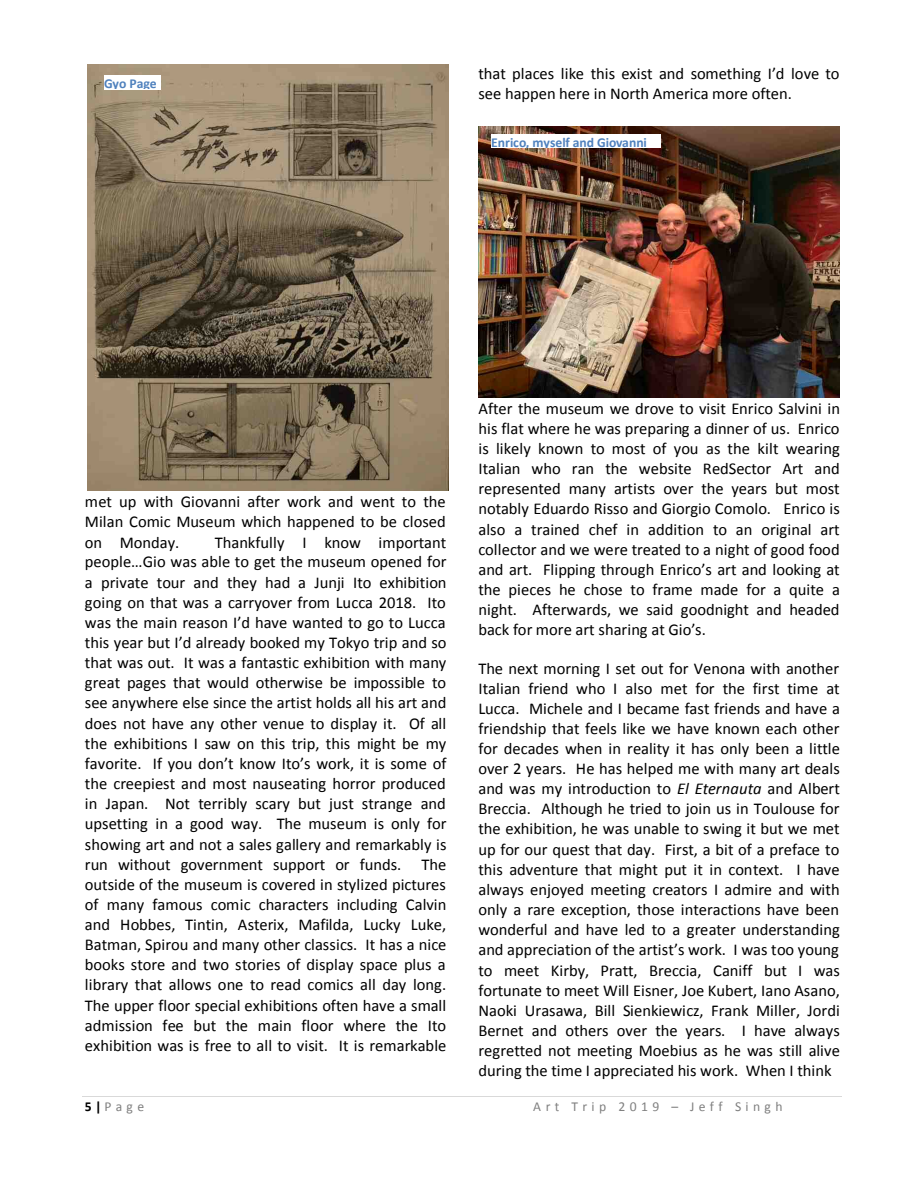
<style>
.page{position:relative;width:918px;height:1188px;background:#fff}
.page>*{position:absolute;margin:0;border:0;box-sizing:border-box;transform-origin:0 0}
.t1{font:16.5px/20.1px "Calibri";color:#000;text-align:justify}
.t2{font:700 13.65px "Calibri";color:#4f81bd}
.t3{font:13.65px "Calibri";letter-spacing:.32em;color:#808080}
.s1{font-style:italic}
.s2{font-weight:700;color:#000}
</style>
<div class="page">
<hr style="left:83px;top:1096px;width:759px;height:1px;background:#d9d9d9">
<img style="left:88px;top:64px;width:361px;height:427px">
<img style="left:478px;top:126px;width:362px;height:271px">
<div style="left:104px;top:75px;width:57px;height:14px;background:#fff"></div>
<div style="left:491px;top:135px;width:170px;height:13px;background:#fff"></div>
<p class="t2" style="left:104px;top:78px;width:54px">Gyo Page</p>
<p class="t1" style="left:478px;top:65px;width:363px">that places like this exist and something I’d love to see happen here in North America more often.</p>
<p class="t2" style="left:491px;top:137px;width:157px">Enrico, myself and Giovanni</p>
<p class="t1" style="left:85px;top:493px;width:362px">met up with Giovanni after work and went to the Milan Comic Museum which happened to be closed on Monday.</p>
<p class="t1" style="left:85px;top:533px;width:363px;text-indent:130px">Thankfully I know important people…Gio was able to get the museum opened for a private tour and they had a Junji Ito exhibition going on that was a carryover from Lucca 2018. Ito was the main reason I’d have wanted to go to Lucca this year but I’d already booked my Tokyo trip and so that was out. It was a fantastic exhibition with many great pages that would otherwise be impossible to see anywhere else since the artist holds all his art and does not have any other venue to display it. Of all the exhibitions I saw on this trip, this might be my favorite. If you don’t know Ito’s work, it is some of the creepiest and most nauseating horror produced in Japan. Not terribly scary but just strange and upsetting in a good way. The museum is only for showing art and not a sales gallery and remarkably is run without government support or funds. The outside of the museum is covered in stylized pictures of many famous comic characters including Calvin and Hobbes, Tintin, Asterix, Mafilda, Lucky Luke, Batman, Spirou and many other classics. It has a nice books store and two stories of display space plus a library that allows one to read comics all day long.<br>The upper floor special exhibitions often have a small admission fee but the main floor where the Ito exhibition was is free to all to visit. It is remarkable</p>
<p class="t1" style="left:478px;top:399px;width:363px">After the museum we drove to visit Enrico Salvini in his flat where he was preparing a dinner of us. Enrico is likely known to most of you as the kilt wearing Italian who ran the website RedSector Art and represented many artists over the years but most notably Eduardo Risso and Giorgio Comolo. Enrico is also a trained chef in addition to an original art collector and we were treated to a night of good food and art. Flipping through Enrico’s art and looking at the pieces he chose to frame made for a quite a night. Afterwards, we said goodnight and headed back for more art sharing at Gio’s.</p>
<p class="t1" style="left:478px;top:659px;width:363px">The next morning I set out for Venona with another Italian friend who I also met for the first time at Lucca. Michele and I became fast friends and have a friendship that feels like we have known each other for decades when in reality it has only been a little over 2 years. He has helped me with many art deals and was my introduction to <span class="s1">El Eternauta</span> and Albert Breccia. Although he tried to join us in Toulouse for the exhibition, he was unable to swing it but we met up for our quest that day. First, a bit of a preface to this adventure that might put it in context. I have always enjoyed meeting creators I admire and with only a rare exception, those interactions have been wonderful and have led to a greater understanding and appreciation of the artist’s work. I was too young to meet Kirby, Pratt, Breccia, Caniff but I was fortunate to meet Will Eisner, Joe Kubert, Iano Asano, Naoki Urasawa, Bill Sienkiewicz, Frank Miller, Jordi Bernet and others over the years. I have always regretted not meeting Moebius as he was still alive during the time I appreciated his work. When I think</p>
<p class="t3" style="left:85px;top:1101px;width:61px"><span class="s2">5 |</span> Page</p>
<p class="t3" style="left:533px;top:1101px;width:251px">Art Trip 2019 – Jeff Singh</p>
</div>
